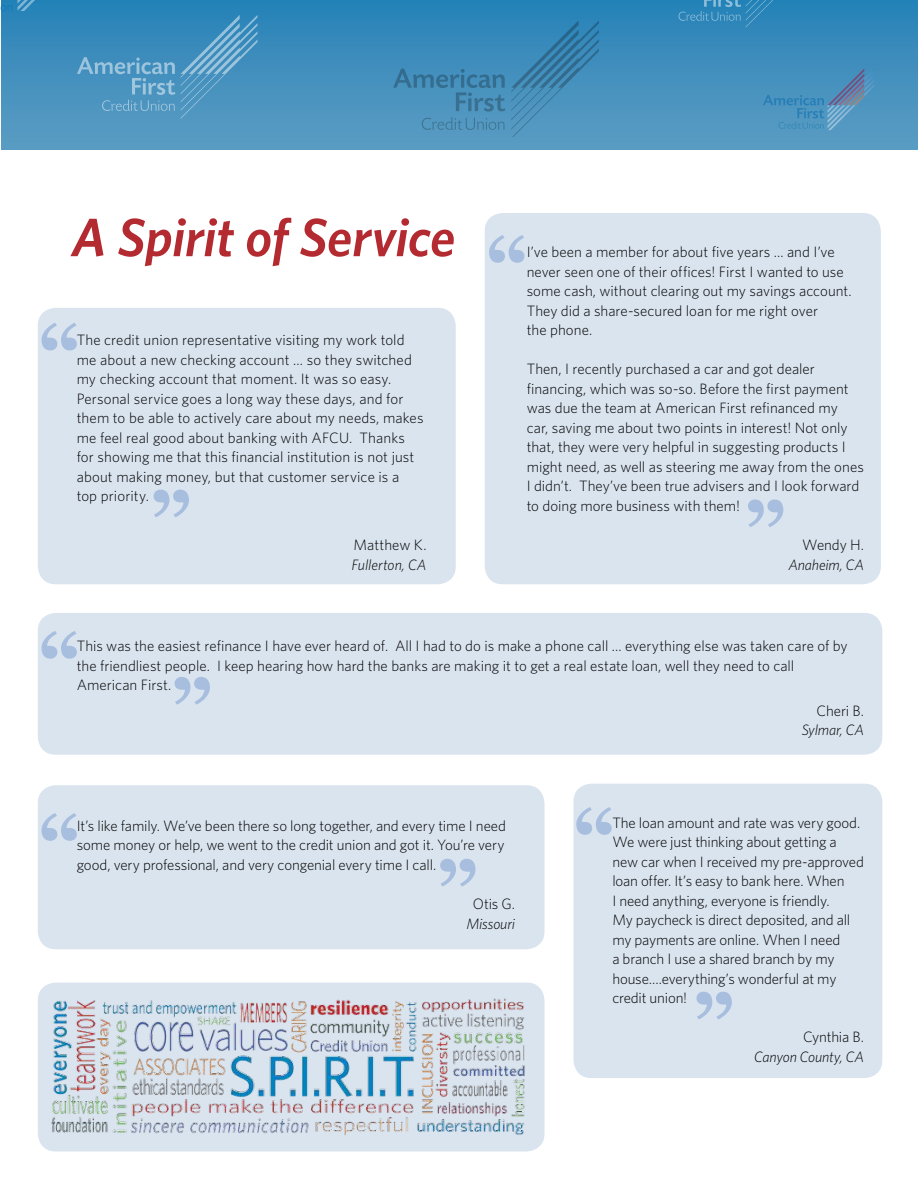
<style>
.page{position:relative;width:918px;height:1188px;background:#fff}
.page>*{position:absolute;margin:0;border:0;box-sizing:border-box;transform-origin:0 0}
.t1{font:700 81px "Georgia";color:#a8bedf}
.t2{font:italic 600 54px "Whitney";letter-spacing:-.01em;color:#b32a30}
.t3{font:300 15px/19.5px "Whitney";color:#000}
.t4{font:italic 300 15px "Whitney";letter-spacing:-.005em;color:#000}
</style>
<div class="page">
<div style="left:1px;top:0;width:917px;height:150px;background:linear-gradient(to bottom,#2682b7,#5c9dc3)"></div>
<svg style="left:77px;top:57px;width:98px;height:54px;background:#579bc4"></svg>
<svg style="left:181px;top:15px;width:77px;height:104px;background:#4e96c1"></svg>
<svg style="left:0;top:0;width:83px;height:11px"></svg>
<svg style="left:393px;top:69px;width:112px;height:61px;background:#478cb6"></svg>
<svg style="left:511px;top:22px;width:88px;height:114px;background:#418ab6"></svg>
<svg style="left:679px;top:0;width:132px;height:28px;background:#3088ba"></svg>
<svg style="left:763px;top:68px;width:112px;height:62px;background:#4e91bc"></svg>
<div style="left:38px;top:308px;width:418px;height:276px;background:#dae4ef;border-radius:18px"></div>
<div style="left:38px;top:613px;width:844px;height:142px;background:#dae4ef;border-radius:18px"></div>
<div style="left:38px;top:785px;width:506px;height:164px;background:#dae4ef;border-radius:18px"></div>
<div style="left:38px;top:983px;width:506px;height:168px;background:#dae4ef;border-radius:18px"></div>
<div style="left:485px;top:213px;width:396px;height:371px;background:#dae4ef;border-radius:18px"></div>
<div style="left:573px;top:784px;width:309px;height:294px;background:#dae4ef;border-radius:18px"></div>
<img style="left:51px;top:998px;width:474px;height:138px">
<h2 class="t2" style="left:71px;top:205px;width:386px">A Spirit of Service</h2>
<h1 class="t1" style="left:486px;top:206px;width:44px">“</h1>
<p class="t3" style="left:527px;top:242px;width:327px">I’ve been a member for about five years ... and I’ve never seen one of their offices! First I wanted to use some cash, without clearing out my savings account.<br>They did a share-secured loan for me right over<br>the phone.</p>
<p class="t3" style="left:527px;top:359px;width:339px">Then, I recently purchased a car and got dealer financing, which was so-so. Before the first payment was due the team at American First refinanced my<br>car, saving me about two points in interest! Not only that, they were very helpful in suggesting products I might need, as well as steering me away from the ones I didn’t. They’ve been true advisers and I look forward to doing more business with them!</p>
<h1 class="t1" style="left:39px;top:294px;width:44px">“</h1>
<p class="t3" style="left:77px;top:330px;width:348px">The credit union representative visiting my work told me about a new checking account ... so they switched my checking account that moment. It was so easy.<br>Personal service goes a long way these days, and for them to be able to actively care about my needs, makes me feel real good about banking with AFCU. Thanks for showing me that this financial institution is not just about making money, but that customer service is a<br>top priority.</p>
<h1 class="t1" style="left:192px;top:546px;width:44px;rotate:-180deg">“</h1>
<h1 class="t1" style="left:786px;top:556px;width:44px;rotate:-180deg">“</h1>
<p class="t3" style="left:354px;top:535px;width:75px">Matthew K.</p>
<p class="t4" style="left:351px;top:556px;width:77px">Fullerton, CA</p>
<p class="t3" style="left:802px;top:535px;width:63px">Wendy H.</p>
<p class="t4" style="left:788px;top:556px;width:77px">Anaheim, CA</p>
<h1 class="t1" style="left:39px;top:602px;width:44px">“</h1>
<p class="t3" style="left:77px;top:636px;width:773px">This was the easiest refinance I have ever heard of. All I had to do is make a phone call ... everything else was taken care of by the friendliest people. I keep hearing how hard the banks are making it to get a real estate loan, well they need to call<br>American First.</p>
<h1 class="t1" style="left:213px;top:733px;width:44px;rotate:-180deg">“</h1>
<p class="t3" style="left:817px;top:700px;width:49px">Cheri B.</p>
<p class="t4" style="left:802px;top:721px;width:64px">Sylmar, CA</p>
<h1 class="t1" style="left:39px;top:784px;width:44px">“</h1>
<p class="t3" style="left:77px;top:815px;width:431px;text-align:justify">It’s like family. We’ve been there so long together, and every time I need some money or help, we went to the credit union and got it. You’re very good, very professional, and very congenial every time I call.</p>
<p class="t3" style="left:473px;top:894px;width:44px">Otis G.</p>
<p class="t4" style="left:466px;top:915px;width:50px">Missouri</p>
<h1 class="t1" style="left:478px;top:915px;width:44px;rotate:-180deg">“</h1>
<h1 class="t1" style="left:573px;top:778px;width:44px">“</h1>
<p class="t3" style="left:612px;top:812px;width:253px">The loan amount and rate was very good.<br>We were just thinking about getting a new car when I received my pre-approved loan offer. It’s easy to bank here. When<br>I need anything, everyone is friendly.<br>My paycheck is direct deposited, and all my payments are online. When I need<br>a branch I use a shared branch by my house….everything’s wonderful at my credit union!</p>
<h1 class="t1" style="left:735px;top:1048px;width:44px;rotate:-180deg">“</h1>
<p class="t3" style="left:803px;top:1027px;width:62px">Cynthia B.</p>
<p class="t4" style="left:754px;top:1048px;width:111px">Canyon County, CA</p>
</div>
